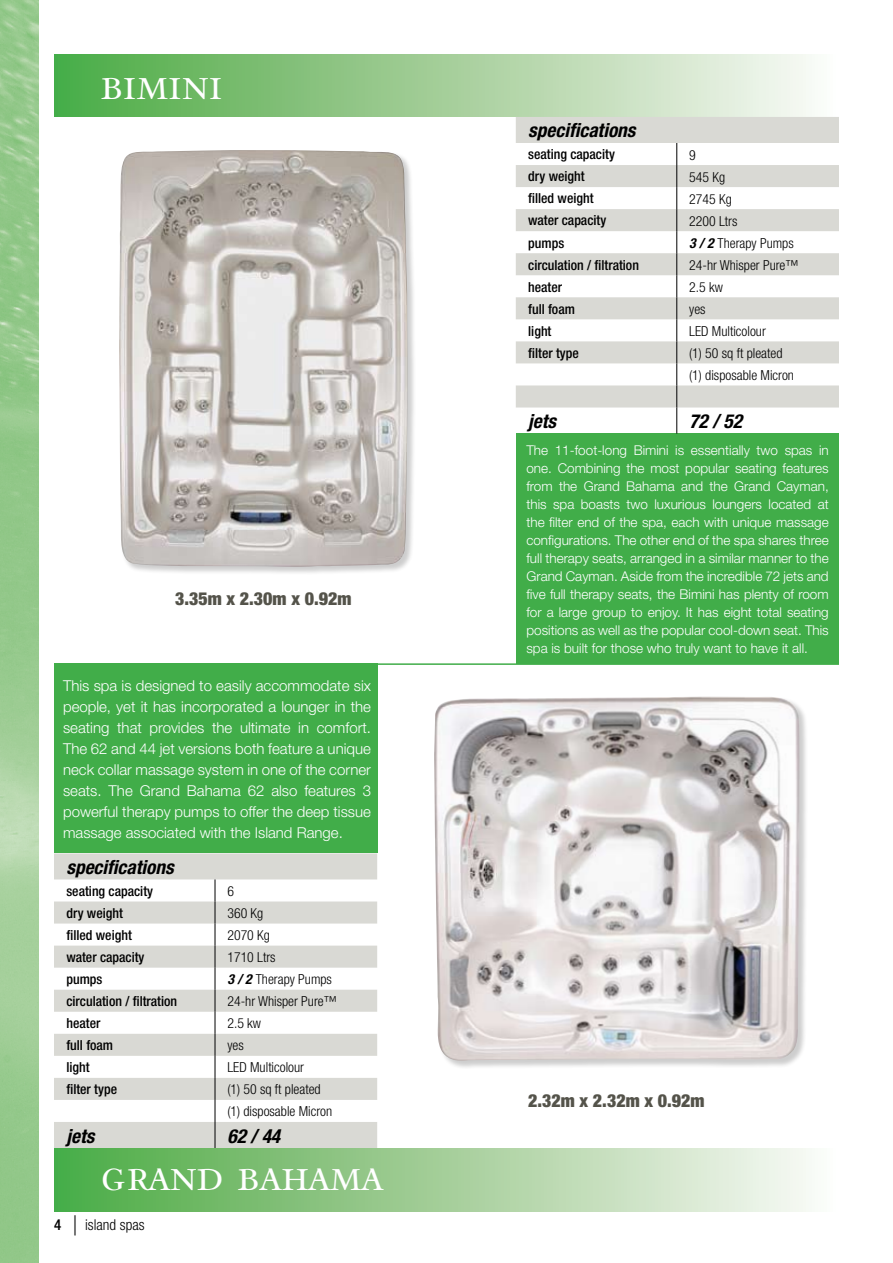
<style>
.page{position:relative;width:893px;height:1263px;background:#fff}
.page>*{position:absolute;margin:0;border:0;box-sizing:border-box;transform-origin:0 0}
.t1{font:48px "Bembo SC";letter-spacing:-.025em;color:#fff}
.t2{font:italic 700 condensed 19.35px "Helvetica Neue";color:#000}
.t3{font:900 condensed 18px "Helvetica Neue";color:#54534a}
.t4{font:300 15px/21px "Helvetica Neue";color:#fff;text-align:justify}
.t5{font:300 condensed 15px "Helvetica Neue";color:#000}
.t6{font:300 condensed 13.8px/22px "Helvetica Neue";color:#000}
.t7{font:500 condensed 13.8px "Helvetica Neue";color:#000}
.t8{font:300 13.5px/18px "Helvetica Neue";color:#fff;text-align:justify}
.s1{font-weight:700;font-style:italic}
.s2{font-weight:500}
.s3{font-weight:100;font-stretch:normal;font-size:27px}
</style>
<div class="page">
<img style="left:0;top:0;width:38px;height:1263px">
<svg style="left:54px;top:853px;width:323px;height:295px;fill:#d9d9d4"></svg>
<svg style="left:215px;top:879px;width:1px;height:269px"></svg>
<div style="left:516px;top:433px;width:323px;height:230px;background:#41ad49"></div>
<hr style="left:54px;top:663px;width:785px;height:2px;background:#41ad49">
<div style="left:54px;top:663px;width:323px;height:190px;background:#41ad49"></div>
<div style="left:54px;top:54px;width:785px;height:63px;background:linear-gradient(to right,#4ca942,#fdf9f7)"></div>
<div style="left:54px;top:1148px;width:785px;height:63px;background:linear-gradient(to right,#4ca942,#fdf9f7)"></div>
<svg style="left:516px;top:117px;width:323px;height:290px;fill:#d9d9d4"></svg>
<svg style="left:676px;top:143px;width:1px;height:291px"></svg>
<div style="left:434px;top:697px;width:374px;height:372px;background:#000;opacity:.2"></div>
<img style="left:434px;top:698px;width:95px;height:356px">
<div style="left:119px;top:150px;width:297px;height:425px;background:#000;opacity:.2"></div>
<img style="left:119px;top:150px;width:288px;height:417px">
<h1 class="t1" style="left:101px;top:57px;width:123px">bimini</h1>
<h3 class="t3" style="left:175px;top:587px;width:178px">3.35m x 2.30m x 0.92m</h3>
<p class="t4" style="left:63px;top:675px;width:309px">This spa is designed to easily accommodate six people, yet it has incorporated a lounger in the seating that provides the ultimate in comfort.<br>The 62 and 44 jet versions both feature a unique neck collar massage system in one of the corner seats. The Grand Bahama 62 also features 3 powerful therapy pumps to offer the deep tissue massage associated with the Island Range.</p>
<h2 class="t2" style="left:66px;top:855px;width:109px">specifications</h2>
<p class="t7" style="left:66px;top:883px;width:88px">seating capacity</p>
<p class="t6" style="left:227px;top:880px;width:8px">6</p>
<p class="t7" style="left:66px;top:905px;width:58px">dry weight</p>
<p class="t6" style="left:227px;top:902px;width:37px">360 Kg</p>
<p class="t7" style="left:66px;top:927px;width:67px">filled weight</p>
<p class="t6" style="left:227px;top:924px;width:44px">2070 Kg</p>
<p class="t7" style="left:66px;top:949px;width:80px">water capacity</p>
<p class="t6" style="left:227px;top:946px;width:50px">1710 Ltrs</p>
<p class="t7" style="left:66px;top:971px;width:38px">pumps</p>
<p class="t6" style="left:227px;top:968px;width:106px"><span class="s1">3 / 2</span> Therapy Pumps</p>
<p class="t7" style="left:66px;top:993px;width:112px">circulation / filtration</p>
<p class="t6" style="left:227px;top:990px;width:111px">24-hr Whisper Pure™</p>
<p class="t7" style="left:66px;top:1015px;width:36px">heater</p>
<p class="t6" style="left:227px;top:1012px;width:35px">2.5 kw</p>
<p class="t7" style="left:66px;top:1037px;width:48px">full foam</p>
<p class="t6" style="left:227px;top:1034px;width:18px">yes</p>
<p class="t7" style="left:66px;top:1059px;width:25px">light</p>
<p class="t6" style="left:227px;top:1056px;width:78px">LED Multicolour</p>
<p class="t7" style="left:66px;top:1081px;width:52px">filter type</p>
<p class="t6" style="left:227px;top:1078px;width:106px">(1) 50 sq ft pleated (1) disposable Micron</p>
<h2 class="t2" style="left:66px;top:1124px;width:29px">jets</h2>
<h2 class="t2" style="left:227px;top:1124px;width:54px">62 / 44</h2>
<h1 class="t1" style="left:101px;top:1149px;width:286px">grand bahama</h1>
<p class="t5" style="left:54px;top:1216px;width:92px"><span class="s2">4</span> <span class="s3">|</span> island spas</p>
<h2 class="t2" style="left:528px;top:119px;width:109px">specifications</h2>
<p class="t7" style="left:528px;top:146px;width:88px">seating capacity</p>
<p class="t6" style="left:689px;top:143px;width:8px">9</p>
<p class="t7" style="left:528px;top:168px;width:58px">dry weight</p>
<p class="t6" style="left:689px;top:166px;width:37px">545 Kg</p>
<p class="t7" style="left:528px;top:190px;width:67px">filled weight</p>
<p class="t6" style="left:689px;top:188px;width:44px">2745 Kg</p>
<p class="t7" style="left:528px;top:212px;width:80px">water capacity</p>
<p class="t6" style="left:689px;top:210px;width:50px">2200 Ltrs</p>
<p class="t7" style="left:528px;top:234px;width:38px">pumps</p>
<p class="t6" style="left:689px;top:232px;width:106px"><span class="s1">3 / 2</span> Therapy Pumps</p>
<p class="t7" style="left:528px;top:256px;width:112px">circulation / filtration</p>
<p class="t6" style="left:689px;top:254px;width:111px">24-hr Whisper Pure™</p>
<p class="t7" style="left:528px;top:278px;width:36px">heater</p>
<p class="t6" style="left:689px;top:276px;width:35px">2.5 kw</p>
<p class="t7" style="left:528px;top:301px;width:48px">full foam</p>
<p class="t6" style="left:689px;top:298px;width:18px">yes</p>
<p class="t7" style="left:528px;top:323px;width:25px">light</p>
<p class="t6" style="left:689px;top:320px;width:78px">LED Multicolour</p>
<p class="t7" style="left:528px;top:345px;width:52px">filter type</p>
<p class="t6" style="left:689px;top:342px;width:106px">(1) 50 sq ft pleated (1) disposable Micron</p>
<h2 class="t2" style="left:528px;top:409px;width:29px">jets</h2>
<h2 class="t2" style="left:689px;top:409px;width:54px">72 / 52</h2>
<p class="t8" style="left:526px;top:441px;width:304px">The 11-foot-long Bimini is essentially two spas in one. Combining the most popular seating features from the Grand Bahama and the Grand Cayman, this spa boasts two luxurious loungers located at the filter end of the spa, each with unique massage configurations. The other end of the spa shares three full therapy seats, arranged in a similar manner to the Grand Cayman. Aside from the incredible 72 jets and five full therapy seats, the Bimini has plenty of room for a large group to enjoy. It has eight total seating positions as well as the popular cool-down seat. This spa is built for those who truly want to have it all.</p>
<h3 class="t3" style="left:528px;top:1089px;width:178px">2.32m x 2.32m x 0.92m</h3>
</div>
